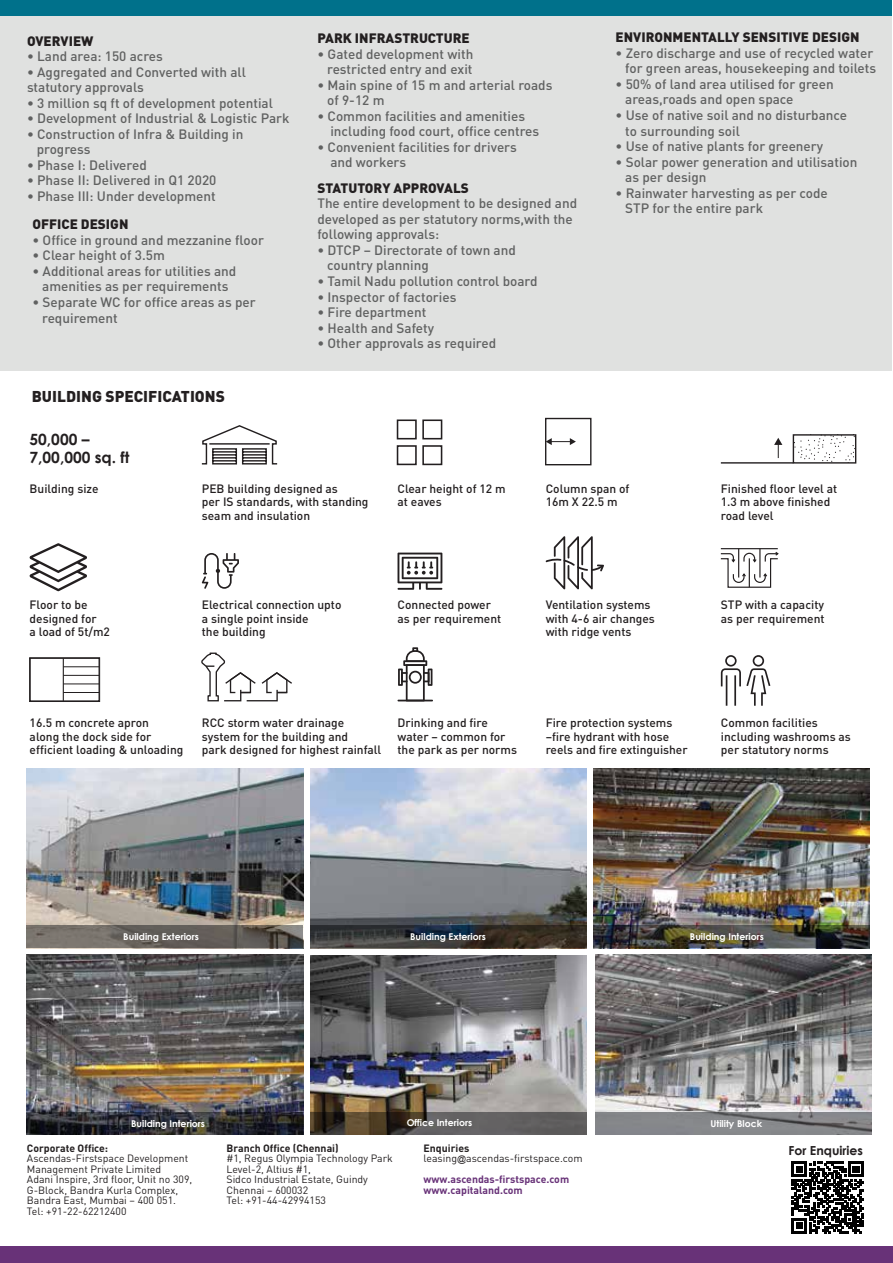
<style>
.page{position:relative;width:893px;height:1263px;background:#fff}
.page>*{position:absolute;margin:0;border:0;box-sizing:border-box;transform-origin:0 0}
.t1{font:900 15.45px "DINOT";color:#231f20}
.t2{font:700 15.45px/18.6px "Century Gothic";color:#231f20}
.t3{font:500 13.5px/15.5px "DINOT";color:#606161}
.t4{font:900 13.5px "DINOT";color:#231f20}
.t5{font:700 12.45px "Century Gothic";color:#231f20}
.t6{font:500 12px/13.5px "DINOT";color:#231f20}
.t7{font:10.5px/10.5px "DINOT";color:#231f20}
.t8{font:700 10.5px/10.5px "DINOT";color:#683278}
.t9{font:700 10.5px "DINOT";color:#231f20}
.t10{font:700 9.45px "Century Gothic";color:#fff}
.s1{font-weight:700}
.s2{font-family:"Arial";font-size:9px}
</style>
<div class="page">
<svg style="left:792px;top:1161px;width:71px;height:72px"></svg>
<div style="left:0;top:1247px;width:893px;height:16px;background:#683278"></div>
<div style="left:0;top:0;width:891px;height:17px;background:#00718b"></div>
<div style="left:0;top:16px;width:891px;height:355px;background:#e0e1e0"></div>
<img style="left:27px;top:768px;width:276px;height:157px">
<svg style="left:27px;top:925px;width:276px;height:23px;background:#68635d"></svg>
<img style="left:593px;top:768px;width:277px;height:157px">
<img style="left:593px;top:925px;width:277px;height:23px">
<img style="left:310px;top:956px;width:276px;height:156px">
<svg style="left:310px;top:1112px;width:276px;height:23px;background:#534e48"></svg>
<img style="left:27px;top:955px;width:276px;height:157px">
<svg style="left:27px;top:1112px;width:276px;height:23px;background:#2a2b30"></svg>
<img style="left:310px;top:768px;width:276px;height:157px">
<svg style="left:310px;top:925px;width:276px;height:23px;background:#343432"></svg>
<img style="left:595px;top:955px;width:276px;height:157px">
<svg style="left:595px;top:1112px;width:276px;height:23px;background:#818285"></svg>
<svg style="left:201px;top:425px;width:77px;height:40px"></svg>
<div style="left:422px;top:445px;width:20px;height:20px;border:2px solid #231f20"></div>
<div style="left:397px;top:445px;width:20px;height:20px;border:2px solid #231f20"></div>
<div style="left:422px;top:419px;width:20px;height:20px;border:2px solid #231f20"></div>
<div style="left:397px;top:419px;width:20px;height:20px;border:2px solid #231f20"></div>
<div style="left:545px;top:418px;width:46px;height:47px;border:1px solid #231f20"></div>
<svg style="left:546px;top:438px;width:30px;height:7px"></svg>
<svg style="left:793px;top:434px;width:63px;height:30px"></svg>
<svg style="left:774px;top:438px;width:8px;height:20px"></svg>
<hr style="left:721px;top:462px;width:72px;height:2px;background:#231f20">
<svg style="left:30px;top:543px;width:57px;height:48px"></svg>
<svg style="left:202px;top:553px;width:37px;height:36px"></svg>
<svg style="left:397px;top:553px;width:45px;height:37px"></svg>
<svg style="left:546px;top:536px;width:58px;height:53px"></svg>
<svg style="left:720px;top:549px;width:59px;height:39px"></svg>
<hr style="left:721px;top:548px;width:57px;height:1px;background:#231f20">
<hr style="left:63px;top:658px;width:1px;height:43px;background:#231f20">
<hr style="left:63px;top:666px;width:36px;height:1px;background:#231f20">
<hr style="left:63px;top:675px;width:36px;height:1px;background:#231f20">
<hr style="left:63px;top:684px;width:36px;height:1px;background:#231f20">
<hr style="left:63px;top:692px;width:36px;height:1px;background:#231f20">
<div style="left:29px;top:657px;width:71px;height:45px;border:1px solid #231f20"></div>
<svg style="left:201px;top:652px;width:91px;height:50px"></svg>
<svg style="left:398px;top:647px;width:34px;height:53px"></svg>
<hr style="left:397px;top:700px;width:36px;height:1px;background:#231f20">
<svg style="left:721px;top:655px;width:49px;height:51px"></svg>
<p class="t4" style="left:27px;top:32px;width:68px">OVERVIEW</p>
<p class="t3" style="left:27px;top:48px;width:137px">• Land area: 150 acres</p>
<p class="t3" style="left:27px;top:63px;width:220px">• Aggregated and Converted with all statutory approvals</p>
<p class="t3" style="left:27px;top:94px;width:247px">• 3 million sq ft of development potential</p>
<p class="t3" style="left:27px;top:110px;width:264px">• Development of Industrial &amp; Logistic Park</p>
<p class="t3" style="left:37px;top:126px;width:208px;text-indent:-10px">• Construction of Infra &amp; Building in progress</p>
<p class="t3" style="left:27px;top:157px;width:121px">• Phase I: Delivered</p>
<p class="t3" style="left:27px;top:172px;width:191px">• Phase II: Delivered in Q1 2020</p>
<p class="t3" style="left:27px;top:188px;width:190px">• Phase III: Under development</p>
<p class="t4" style="left:32px;top:215px;width:97px">OFFICE DESIGN</p>
<p class="t3" style="left:32px;top:232px;width:233px">• Office in ground and mezzanine floor</p>
<p class="t3" style="left:32px;top:247px;width:134px">• Clear height of 3.5m</p>
<p class="t3" style="left:32px;top:263px;width:205px;text-align:center">• Additional areas for utilities and amenities as per requirements</p>
<p class="t3" style="left:42px;top:294px;width:215px;text-indent:-10px">• Separate WC for office areas as per requirement</p>
<p class="t1" style="left:32px;top:386px;width:195px">BUILDING SPECIFICATIONS</p>
<p class="t2" style="left:30px;top:429px;width:101px">50,000 –<br>7,00,000 sq. ft</p>
<p class="t4" style="left:317px;top:29px;width:154px">PARK INFRASTRUCTURE</p>
<p class="t3" style="left:317px;top:46px;width:157px;text-align:right">• Gated development with restricted entry and exit</p>
<p class="t3" style="left:327px;top:77px;width:227px;text-indent:-10px">• Main spine of 15 m and arterial roads of 9-12 m</p>
<p class="t3" style="left:330px;top:108px;width:210px;text-indent:-13px">• Common facilities and amenities including food court, office centres</p>
<p class="t3" style="left:330px;top:139px;width:188px;text-indent:-13px">• Convenient facilities for drivers and workers</p>
<p class="t4" style="left:317px;top:179px;width:153px">STATUTORY APPROVALS</p>
<p class="t3" style="left:317px;top:195px;width:261px">The entire development to be designed and developed as per statutory norms,with the following approvals:</p>
<p class="t3" style="left:327px;top:242px;width:190px;text-indent:-10px">• DTCP – Directorate of town and country planning</p>
<p class="t3" style="left:317px;top:273px;width:222px">• Tamil Nadu pollution control board</p>
<p class="t3" style="left:317px;top:288px;width:140px">• Inspector of factories</p>
<p class="t3" style="left:317px;top:304px;width:110px">• Fire department</p>
<p class="t3" style="left:317px;top:319px;width:118px">• Health and Safety</p>
<p class="t3" style="left:317px;top:335px;width:180px">• Other approvals as required</p>
<p class="t4" style="left:616px;top:28px;width:246px">ENVIRONMENTALLY SENSITIVE DESIGN</p>
<p class="t3" style="left:616px;top:45px;width:262px;text-align:right">• Zero discharge and use of recycled water for green areas, housekeeping and toilets</p>
<p class="t3" style="left:625px;top:76px;width:210px;text-indent:-10px">• 50% of land area utilised for green areas,roads and open space</p>
<p class="t3" style="left:625px;top:107px;width:223px;text-indent:-10px">• Use of native soil and no disturbance to surrounding soil</p>
<p class="t3" style="left:616px;top:138px;width:209px">• Use of native plants for greenery</p>
<p class="t3" style="left:625px;top:153px;width:234px;text-indent:-10px">• Solar power generation and utilisation as per design</p>
<p class="t3" style="left:625px;top:184px;width:204px;text-indent:-10px">• Rainwater harvesting as per code<br>STP for the entire park</p>
<p class="t6" style="left:30px;top:481px;width:71px">Building size</p>
<p class="t6" style="left:202px;top:481px;width:168px">PEB building designed as<br>per IS standards, with standing seam and insulation</p>
<p class="t6" style="left:397px;top:481px;width:110px">Clear height of 12 m at eaves</p>
<p class="t6" style="left:546px;top:481px;width:85px">Column span of<br>16m X 22.5 m</p>
<p class="t6" style="left:721px;top:481px;width:118px">Finished floor level at<br>1.3 m above finished road level</p>
<p class="t6" style="left:30px;top:598px;width:82px">Floor to be designed for<br>a load of 5t/m2</p>
<p class="t6" style="left:202px;top:598px;width:141px">Electrical connection upto a single point inside<br>the building</p>
<p class="t6" style="left:398px;top:598px;width:105px">Connected power as per requirement</p>
<p class="t6" style="left:546px;top:598px;width:111px">Ventilation systems with 4-6 air changes with ridge vents</p>
<p class="t6" style="left:721px;top:598px;width:105px">STP with a capacity as per requirement</p>
<p class="t6" style="left:30px;top:716px;width:155px">16.5 m concrete apron<br>along the dock side for efficient loading &amp; unloading</p>
<p class="t6" style="left:202px;top:716px;width:181px">RCC storm water drainage system for the building and<br>park designed for highest rainfall</p>
<p class="t6" style="left:398px;top:716px;width:121px">Drinking and fire water – common for the park as per norms</p>
<p class="t6" style="left:546px;top:716px;width:143px">Fire protection systems –fire hydrant with hose reels and fire extinguisher</p>
<p class="t6" style="left:721px;top:716px;width:132px">Common facilities including washrooms as per statutory norms</p>
<p class="t10" style="left:123px;top:929px;width:77px">Building Exteriors</p>
<p class="t10" style="left:690px;top:929px;width:75px">Building Interiors</p>
<p class="t10" style="left:410px;top:929px;width:77px">Building Exteriors</p>
<p class="t10" style="left:131px;top:1116px;width:75px">Building Interiors</p>
<p class="t10" style="left:407px;top:1116px;width:67px">Office Interiors</p>
<p class="t9" style="left:27px;top:1141px;width:83px">Corporate Office:</p>
<p class="t7" style="left:27px;top:1153px;width:167px">Ascendas-Firstspace Development<br>Management Private Limited<br>Adani Inspire, 3rd floor, Unit no 309,<br>G-Block, Bandra Kurla Complex,<br>Bandra East, Mumbai – 400 051.<br>Tel: +91-22-62212400</p>
<p class="t9" style="left:226px;top:1141px;width:114px">Branch Office (Chennai)</p>
<p class="t7" style="left:226px;top:1153px;width:168px">#1, Regus Olympia Technology Park<br>Level-2, Altius #1,<br>Sidco Industrial Estate, Guindy<br>Chennai – 600032<br>Tel: +91-44-42994153</p>
<p class="t7" style="left:424px;top:1142px;width:161px"><span class="s1">Enquiries </span>leasing<span class="s2">@</span>ascendas-firstspace.com</p>
<p class="t8" style="left:424px;top:1174px;width:147px">www.ascendas-firstspace.com www.capitaland.com</p>
<p class="t10" style="left:710px;top:1116px;width:53px">Utility Block</p>
<p class="t5" style="left:788px;top:1141px;width:76px">For Enquiries</p>
</div>
